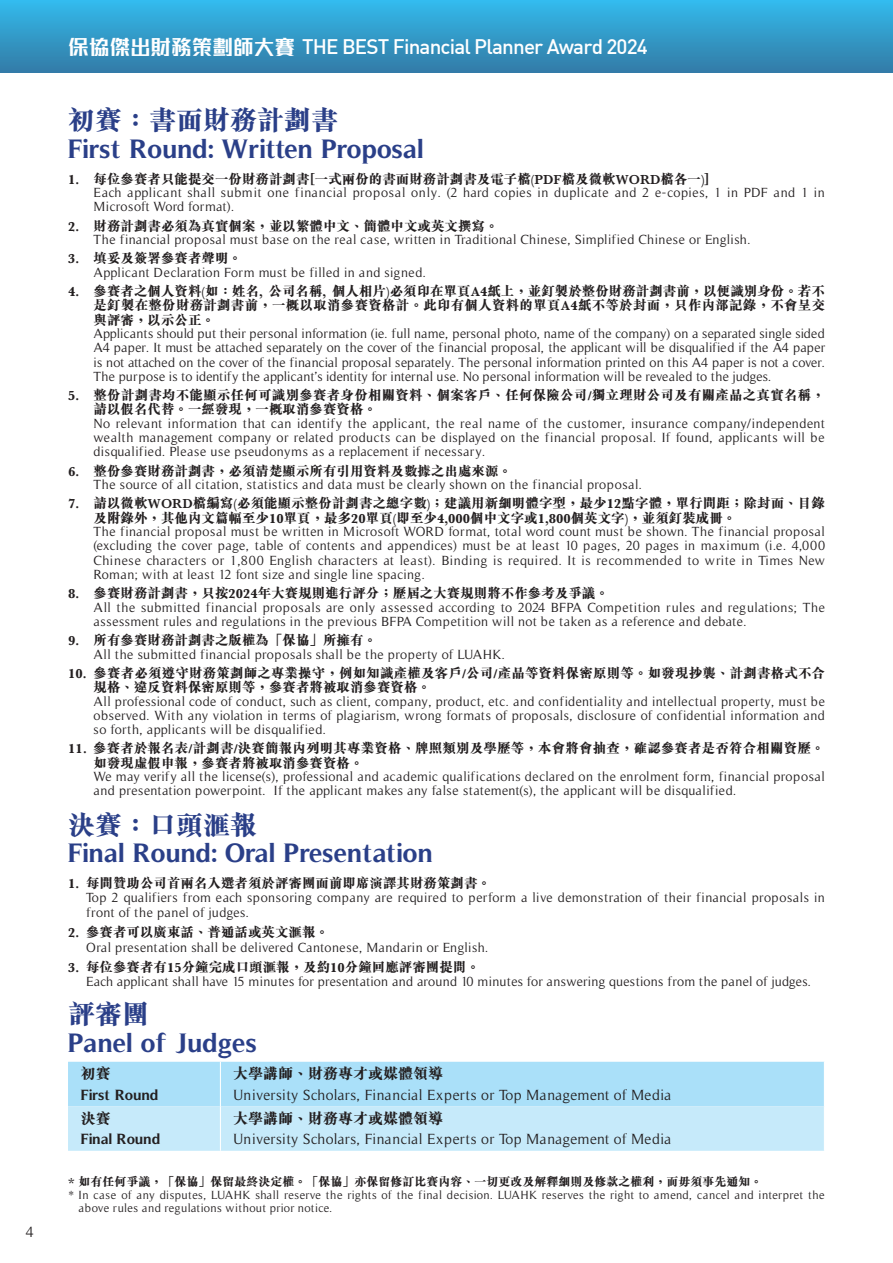
<style>
.page{position:relative;width:893px;height:1263px;background:#fff}
.page>*{position:absolute;margin:0;border:0;box-sizing:border-box;transform-origin:0 0}
.t1{font:700 27px "Timeless";color:#2a3f88}
.t2{font:800 27px "M Sung HK";color:#2a3f88}
.t3{font:500 20.7px "DIN";letter-spacing:-.04em;color:#fff}
.t4{font:15px "Timeless";letter-spacing:.025em;color:#231f20}
.t5{font:800 15px "M Sung HK";color:#231f20}
.t6{font:700 15px "Timeless";color:#231f20}
.t7{font:13.5px/14.2px "Timeless";letter-spacing:.03em;color:#231f20}
.t8{font:800 13.5px/14.2px "M Sung HK";color:#231f20}
.t9{font:12px/13.5px "Timeless";letter-spacing:.03em;color:#231f20}
.t10{font:800 12px "M Sung HK";color:#231f20}
.s1{font-family:"M Stiff Hei HK";font-weight:700}
</style>
<div class="page">
<div style="left:0;top:0;width:893px;height:72px;background:linear-gradient(to bottom,#33bbed,#337ca7)"></div>
<svg style="left:68px;top:1062px;width:756px;height:89px;background:#b8e5f9"></svg>
<hr style="left:220px;top:1062px;width:1px;height:44px;background:#fff">
<hr style="left:220px;top:1106px;width:1px;height:45px;background:#fff">
<p class="t4" style="left:26px;top:1224px;width:9px">4</p>
<h2 class="t3" style="left:68px;top:34px;width:581px"><span class="s1">保協傑出財務策劃師大賽</span> THE BEST Financial Planner Award 2024</h2>
<h1 class="t2" style="left:68px;top:102px;width:272px">初賽：書面財務計劃書</h1>
<h1 class="t1" style="left:68px;top:132px;width:357px">First Round: Written Proposal</h1>
<p class="t8" style="left:68px;top:171px;width:643px">1. 每位參賽者只能提交一份財務計劃書[一式兩份的書面財務計劃書及電子檔(PDF檔及微軟WORD檔各一)]</p>
<p class="t7" style="left:94px;top:185px;width:733px">Each applicant shall submit one financial proposal only. (2 hard copies in duplicate and 2 e-copies, 1 in PDF and 1 in<br>Microsoft Word format).</p>
<p class="t8" style="left:68px;top:218px;width:432px">2. 財務計劃書必須為真實個案，並以繁體中文、簡體中文或英文撰寫。</p>
<p class="t7" style="left:94px;top:232px;width:658px">The financial proposal must base on the real case, written in Traditional Chinese, Simplified Chinese or English.</p>
<p class="t8" style="left:68px;top:251px;width:176px">3. 填妥及簽署參賽者聲明。</p>
<p class="t7" style="left:94px;top:265px;width:334px">Applicant Declaration Form must be filled in and signed.</p>
<p class="t8" style="left:94px;top:283px;width:733px;text-align:justify;text-indent:-26px">4. 參賽者之個人資料(如：姓名, 公司名稱, 個人相片)必須印在單頁A4紙上，並釘製於整份財務計劃書前，以便識別身份。若不是釘製在整份財務計劃書前，一概以取消參賽資格計。此印有個人資料的單頁A4紙不等於封面，只作內部記錄，不會呈交與評審，以示公正。</p>
<p class="t7" style="left:94px;top:326px;width:733px;text-align:justify">Applicants should put their personal information (ie. full name, personal photo, name of the company) on a separated single sided A4 paper. It must be attached separately on the cover of the financial proposal, the applicant will be disqualified if the A4 paper is not attached on the cover of the financial proposal separately. The personal information printed on this A4 paper is not a cover.<br>The purpose is to identify the applicant’s identity for internal use. No personal information will be revealed to the judges.</p>
<p class="t8" style="left:94px;top:387px;width:733px;text-indent:-26px">5. 整份計劃書均不能顯示任何可識別參賽者身份相關資料、個案客戶、任何保險公司/獨立理財公司及有關產品之真實名稱，請以假名代替。一經發現，一概取消參賽資格。</p>
<p class="t7" style="left:94px;top:416px;width:733px;text-align:justify">No relevant information that can identify the applicant, the real name of the customer, insurance company/independent wealth management company or related products can be displayed on the financial proposal. If found, applicants will be disqualified. Please use pseudonyms as a replacement if necessary.</p>
<p class="t8" style="left:68px;top:463px;width:446px">6. 整份參賽財務計劃書，必須清楚顯示所有引用資料及數據之出處來源。</p>
<p class="t7" style="left:94px;top:477px;width:550px">The source of all citation, statistics and data must be clearly shown on the financial proposal.</p>
<p class="t8" style="left:94px;top:496px;width:733px;text-indent:-26px">7. 請以微軟WORD檔編寫(必須能顯示整份計劃書之總字數)；建議用新細明體字型，最少12點字體，單行間距；除封面、目錄及附錄外，其他內文篇幅至少10單頁，最多20單頁(即至少4,000個中文字或1,800個英文字)，並須釘裝成冊。</p>
<p class="t7" style="left:94px;top:524px;width:733px;text-align:justify">The financial proposal must be written in Microsoft WORD format, total word count must be shown. The financial proposal (excluding the cover page, table of contents and appendices) must be at least 10 pages, 20 pages in maximum (i.e. 4,000<br>Chinese characters or 1,800 English characters at least). Binding is required. It is recommended to write in Times New Roman; with at least 12 font size and single line spacing.</p>
<p class="t8" style="left:68px;top:585px;width:542px">8. 參賽財務計劃書，只按2024年大賽規則進行評分；歷屆之大賽規則將不作參考及爭議。</p>
<p class="t7" style="left:94px;top:600px;width:733px">All the submitted financial proposals are only assessed according to 2024 BFPA Competition rules and regulations; The assessment rules and regulations in the previous BFPA Competition will not be taken as a reference and debate.</p>
<p class="t8" style="left:68px;top:632px;width:311px">9. 所有參賽財務計劃書之版權為「保協」所擁有。</p>
<p class="t7" style="left:94px;top:647px;width:413px">All the submitted financial proposals shall be the property of LUAHK.</p>
<p class="t8" style="left:94px;top:665px;width:733px;text-indent:-26px">10. 參賽者必須遵守財務策劃師之專業操守，例如知識產權及客戶/公司/產品等資料保密原則等。如發現抄襲、計劃書格式不合規格、違反資料保密原則等，參賽者將被取消參賽資格。</p>
<p class="t7" style="left:94px;top:694px;width:733px;text-align:justify">All professional code of conduct, such as client, company, product, etc. and confidentiality and intellectual property, must be observed. With any violation in terms of plagiarism, wrong formats of proposals, disclosure of confidential information and so forth, applicants will be disqualified.</p>
<p class="t8" style="left:94px;top:741px;width:733px;text-indent:-26px">11. 參賽者於報名表/計劃書/決賽簡報內列明其專業資格、牌照類別及學歷等，本會將會抽查，確認參賽者是否符合相關資歷。如發現虛假申報，參賽者將被取消參賽資格。</p>
<p class="t7" style="left:94px;top:770px;width:733px">We may verify all the license(s), professional and academic qualifications declared on the enrolment form, financial proposal and presentation powerpoint. If the applicant makes any false statement(s), the applicant will be disqualified.</p>
<h1 class="t2" style="left:68px;top:806px;width:191px">決賽：口頭滙報</h1>
<h1 class="t1" style="left:68px;top:837px;width:367px">Final Round: Oral Presentation</h1>
<p class="t8" style="left:68px;top:875px;width:424px">1. 每間贊助公司首兩名入選者須於評審團面前即席演譯其財務策劃書。</p>
<p class="t7" style="left:86px;top:890px;width:740px;line-height:15px">Top 2 qualifiers from each sponsoring company are required to perform a live demonstration of their financial proposals in front of the panel of judges.</p>
<p class="t8" style="left:68px;top:924px;width:262px">2. 參賽者可以廣東話、普通話或英文滙報。</p>
<p class="t7" style="left:86px;top:940px;width:404px">Oral presentation shall be delivered Cantonese, Mandarin or English.</p>
<p class="t8" style="left:68px;top:959px;width:413px">3. 每位參賽者有15分鐘完成口頭滙報，及約10分鐘回應評審團提問。</p>
<p class="t7" style="left:86px;top:974px;width:727px">Each applicant shall have 15 minutes for presentation and around 10 minutes for answering questions from the panel of judges.</p>
<h1 class="t2" style="left:68px;top:995px;width:82px">評審團</h1>
<h1 class="t1" style="left:68px;top:1026px;width:191px">Panel of Judges</h1>
<p class="t5" style="left:81px;top:1063px;width:32px">初賽</p>
<p class="t6" style="left:81px;top:1086px;width:79px">First Round</p>
<p class="t5" style="left:81px;top:1108px;width:32px">決賽</p>
<p class="t6" style="left:81px;top:1130px;width:81px">Final Round</p>
<p class="t5" style="left:233px;top:1063px;width:211px">大學講師、財務專才或媒體領導</p>
<p class="t4" style="left:233px;top:1086px;width:440px">University Scholars, Financial Experts or Top Management of Media</p>
<p class="t5" style="left:233px;top:1108px;width:211px">大學講師、財務專才或媒體領導</p>
<p class="t4" style="left:233px;top:1131px;width:440px">University Scholars, Financial Experts or Top Management of Media</p>
<p class="t10" style="left:68px;top:1173px;width:696px">* 如有任何爭議，「保協」保留最終決定權。「保協」亦保留修訂比賽內容、一切更改及解釋細則及修款之權利，而毋須事先通知。</p>
<p class="t9" style="left:79px;top:1188px;width:748px;text-indent:-10px">* In case of any disputes, LUAHK shall reserve the rights of the final decision. LUAHK reserves the right to amend, cancel and interpret the above rules and regulations without prior notice.</p>
</div>
